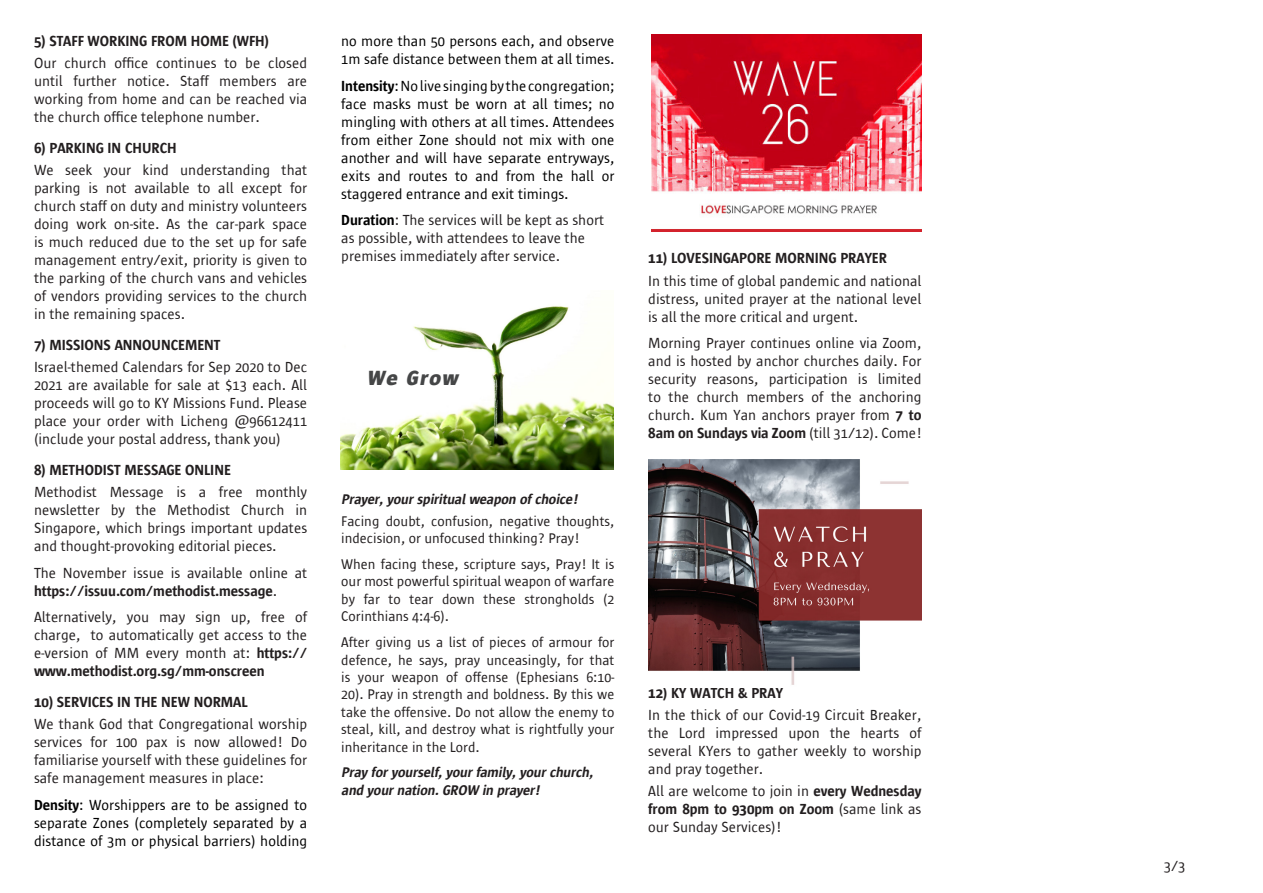
<style>
.page{position:relative;width:1263px;height:893px;background:#fff}
.page>*{position:absolute;margin:0;border:0;box-sizing:border-box;transform-origin:0 0}
.t1{font:italic 800 21px "Sun Sans";color:#454647}
.t2{font:15px/18px "Sun Sans";color:#231f20;text-align:justify}
.t3{font:15px/18px "Sun Sans";color:#000;text-align:justify}
.t4{font:600 15px "Sun Sans";color:#231f20}
.t5{font:14.4px/17.4px "Sun Sans";color:#231f20;text-align:justify}
.t6{font:italic 600 14.4px/17.4px "Sun Sans";color:#231f20}
.s1{font-weight:600}
.s2{font-weight:600;color:#000}
</style>
<div class="page">
<img style="left:648px;top:460px;width:273px;height:225px">
<img style="left:340px;top:306px;width:274px;height:163px">
<img style="left:652px;top:34px;width:269px;height:198px">
<p class="t4" style="left:34px;top:33px;width:236px">5) STAFF WORKING FROM HOME (WFH)</p>
<p class="t2" style="left:34px;top:54px;width:275px">Our church office continues to be closed until further notice. Staff members are working from home and can be reached via the church office telephone number.</p>
<p class="t4" style="left:34px;top:140px;width:144px">6) PARKING IN CHURCH</p>
<p class="t2" style="left:34px;top:161px;width:275px">We seek your kind understanding that parking is not available to all except for church staff on duty and ministry volunteers doing work on-site. As the car-park space is much reduced due to the set up for safe management entry/exit, priority is given to the parking of the church vans and vehicles of vendors providing services to the church in the remaining spaces.</p>
<p class="t4" style="left:34px;top:337px;width:188px">7) MISSIONS ANNOUNCEMENT</p>
<p class="t2" style="left:34px;top:358px;width:275px">Israel-themed Calendars for Sep 2020 to Dec 2021 are available for sale at $13 each. All proceeds will go to KY Missions Fund. Please place your order with Licheng @96612411 (include your postal address, thank you)</p>
<p class="t4" style="left:34px;top:462px;width:198px">8) METHODIST MESSAGE ONLINE</p>
<p class="t2" style="left:34px;top:483px;width:275px">Methodist Message is a free monthly newsletter by the Methodist Church in Singapore, which brings important updates and thought-provoking editorial pieces.</p>
<p class="t2" style="left:34px;top:564px;width:275px">The November issue is available online at <span class="s1">https://issuu.com/methodist.message</span>.</p>
<p class="t2" style="left:34px;top:609px;width:275px">Alternatively, you may sign up, free of charge, to automatically get access to the e-version of MM every month at: <span class="s1">https:// www.methodist.org.sg/mm-onscreen</span></p>
<p class="t4" style="left:34px;top:694px;width:215px">10) SERVICES IN THE NEW NORMAL</p>
<p class="t2" style="left:34px;top:716px;width:275px">We thank God that Congregational worship services for 100 pax is now allowed! Do familiarise yourself with these guidelines for safe management measures in place:</p>
<p class="t3" style="left:34px;top:796px;width:275px"><span class="s1">Density</span>: Worshippers are to be assigned to separate Zones (completely separated by a distance of 3m or physical barriers) holding</p>
<p class="t3" style="left:341px;top:32px;width:275px">no more than 50 persons each, and observe<br>1m safe distance between them at all times.</p>
<p class="t3" style="left:341px;top:77px;width:275px"><span class="s1">Intensity</span>: No live singing by the congregation; face masks must be worn at all times; no mingling with others at all times. Attendees from either Zone should not mix with one another and will have separate entryways, exits and routes to and from the hall or staggered entrance and exit timings.</p>
<p class="t2" style="left:341px;top:211px;width:264px;text-align:left"><span class="s2">Duration</span>: The services will be kept as short as possible, with attendees to leave the premises immediately after service.</p>
<p class="t1" style="left:367px;top:367px;width:96px">We Grow</p>
<p class="t6" style="left:341px;top:491px;width:240px">Prayer, your spiritual weapon of choice!</p>
<p class="t5" style="left:341px;top:512px;width:275px">Facing doubt, confusion, negative thoughts, indecision, or unfocused thinking? Pray!</p>
<p class="t5" style="left:341px;top:556px;width:275px">When facing these, scripture says, Pray! It is our most powerful spiritual weapon of warfare by far to tear down these strongholds (2<br>Corinthians 4:4-6).</p>
<p class="t5" style="left:341px;top:634px;width:275px">After giving us a list of pieces of armour for defence, he says, pray unceasingly, for that is your weapon of offense (Ephesians 6:10- 20). Pray in strength and boldness. By this we take the offensive. Do not allow the enemy to steal, kill, and destroy what is rightfully your inheritance in the Lord.</p>
<p class="t6" style="left:341px;top:764px;width:256px">Pray for yourself, your family, your church, and your nation. GROW in prayer!</p>
<p class="t4" style="left:648px;top:250px;width:240px">11) LOVESINGAPORE MORNING PRAYER</p>
<p class="t2" style="left:648px;top:272px;width:275px">In this time of global pandemic and national distress, united prayer at the national level is all the more critical and urgent.</p>
<p class="t2" style="left:648px;top:334px;width:275px">Morning Prayer continues online via Zoom, and is hosted by anchor churches daily. For security reasons, participation is limited to the church members of the anchoring church. Kum Yan anchors prayer from <span class="s1">7 to 8am on Sundays via Zoom</span> (till 31/12). Come!</p>
<p class="t4" style="left:648px;top:685px;width:136px">12) KY WATCH &amp; PRAY</p>
<p class="t2" style="left:648px;top:706px;width:275px">In the thick of our Covid-19 Circuit Breaker, the Lord impressed upon the hearts of several KYers to gather weekly to worship and pray together.</p>
<p class="t2" style="left:648px;top:782px;width:275px">All are welcome to join in <span class="s1">every Wednesday from 8pm to 930pm on Zoom</span> (same link as our Sunday Services)!</p>
<p class="t2" style="left:1164px;top:857px;width:23px">3/3</p>
</div>
